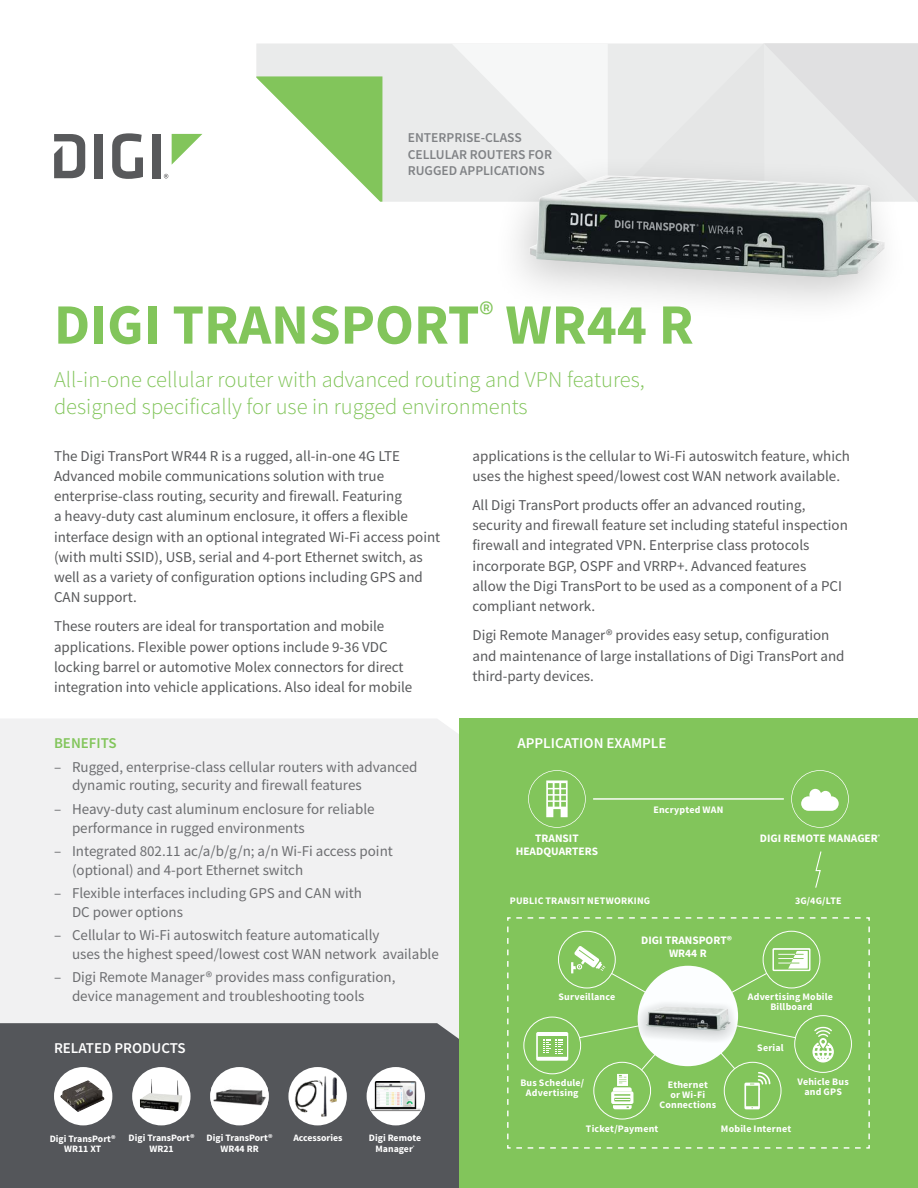
<style>
.page{position:relative;width:918px;height:1188px;background:#fff}
.page>*{position:absolute;margin:0;border:0;box-sizing:border-box;transform-origin:0 0}
.t1{font:700 57px "Source Sans Pro";color:#82c55b}
.Product_Description{font:300 22.5px/27px "Source Sans Pro";color:#82c55b}
.Body_Copy{font:15px/20.2px "Source Sans Pro";color:#58595b}
.Bullets{font:15px/18.8px "Source Sans Pro";color:#6d6e71}
.t2{font:600 15px "Source Sans Pro";color:#fff}
.t3{font:600 15px "Source Sans Pro";color:#82c55b}
.t4{font:600 13.5px/16.5px "Source Sans Pro";color:#808285}
.t5{font:700 11.4px/12.9px "Source Sans Pro";color:#fff;text-align:center}
.t6{font:700 10.05px/9.9px "Source Sans Pro";letter-spacing:.02em;color:#fff;text-align:center}
.t7{font:700 9.75px/10.5px "Source Sans Pro";color:#fff;text-align:center}
.t8{font:700 4.95px "Source Sans Pro";color:#fff}
.t9{font:700 3.45px "Source Sans Pro";color:#fff}
</style>
<div class="page">
<div style="left:95px;top:134px;width:8px;height:44px;background:#58595b"></div>
<svg style="left:112px;top:133px;width:31px;height:46px"></svg>
<div style="left:152px;top:134px;width:9px;height:44px;background:#58595b"></div>
<svg style="left:172px;top:134px;width:30px;height:30px"></svg>
<svg style="left:54px;top:134px;width:31px;height:44px"></svg>
<svg style="left:164px;top:174px;width:4px;height:4px"></svg>
<div style="left:459px;top:718px;width:459px;height:470px;background:#82c55b"></div>
<div style="left:0;top:719px;width:459px;height:304px;background:#f1f1f2"></div>
<div style="left:0;top:1023px;width:459px;height:165px;background:#54565a"></div>
<div style="left:256px;top:44px;width:195px;height:158px;background:#eaebeb"></div>
<svg style="left:256px;top:76px;width:126px;height:126px"></svg>
<svg style="left:451px;top:43px;width:467px;height:159px"></svg>
<div style="left:132px;top:1067px;width:59px;height:58px;background:#fff;border-radius:50%"></div>
<img style="left:140px;top:1079px;width:42px;height:33px">
<div style="left:488px;top:151px;width:425px;height:177px;background:#000;opacity:.2"></div>
<img style="left:530px;top:175px;width:355px;height:102px">
<svg style="left:507px;top:917px;width:363px;height:232px"></svg>
<hr style="left:594px;top:798px;width:189px;height:2px;background:#fff">
<svg style="left:791px;top:770px;width:58px;height:58px"></svg>
<svg style="left:528px;top:770px;width:58px;height:58px"></svg>
<svg style="left:815px;top:851px;width:7px;height:37px"></svg>
<svg style="left:636px;top:1001px;width:102px;height:42px;background:#e5eee4"></svg>
<img style="left:646px;top:1006px;width:86px;height:25px">
<div style="left:210px;top:1067px;width:59px;height:58px;background:#fff;border-radius:50%"></div>
<img style="left:210px;top:1086px;width:59px;height:23px">
<div style="left:367px;top:1067px;width:58px;height:58px;background:#fff;border-radius:50%"></div>
<svg style="left:368px;top:1078px;width:57px;height:42px"></svg>
<img style="left:371px;top:1081px;width:50px;height:30px">
<div style="left:288px;top:1067px;width:59px;height:58px;background:#fff;border-radius:50%"></div>
<svg style="left:293px;top:1074px;width:53px;height:51px"></svg>
<img style="left:294px;top:1073px;width:47px;height:47px">
<div style="left:54px;top:1067px;width:58px;height:58px;background:#fff;border-radius:50%"></div>
<img style="left:60px;top:1080px;width:44px;height:32px">
<p class="t4" style="left:408px;top:129px;width:146px">ENTERPRISE-CLASS<br>CELLULAR ROUTERS FOR<br>RUGGED APPLICATIONS</p>
<p class="t1" style="left:54px;top:288px;width:641px">DIGI TRANSPORT<sup>®</sup> WR44 R</p>
<p class="Product_Description" style="left:54px;top:366px;width:592px">All-in-one cellular router with advanced routing and VPN features, designed specifically for use in rugged environments</p>
<p class="Body_Copy" style="left:54px;top:445px;width:388px">The Digi TransPort WR44 R is a rugged, all-in-one 4G LTE Advanced mobile communications solution with true enterprise-class routing, security and firewall. Featuring<br>a heavy-duty cast aluminum enclosure, it offers a flexible interface design with an optional integrated Wi-Fi access point (with multi SSID), USB, serial and 4-port Ethernet switch, as well as a variety of configuration options including GPS and CAN support.</p>
<p class="Body_Copy" style="left:54px;top:616px;width:360px">These routers are ideal for transportation and mobile applications. Flexible power options include 9-36 VDC locking barrel or automotive Molex connectors for direct integration into vehicle applications. Also ideal for mobile</p>
<p class="Body_Copy" style="left:472px;top:445px;width:379px">applications is the cellular to Wi-Fi autoswitch feature, which uses the highest speed/lowest cost WAN network available.</p>
<p class="Body_Copy" style="left:472px;top:495px;width:377px">All Digi TransPort products offer an advanced routing, security and firewall feature set including stateful inspection firewall and integrated VPN. Enterprise class protocols incorporate BGP, OSPF and VRRP+. Advanced features<br>allow the Digi TransPort to be used as a component of a PCI compliant network.</p>
<p class="Body_Copy" style="left:472px;top:625px;width:374px">Digi Remote Manager® provides easy setup, configuration and maintenance of large installations of Digi TransPort and third-party devices.</p>
<p class="t3" style="left:54px;top:734px;width:64px">BENEFITS</p>
<p class="t2" style="left:518px;top:734px;width:151px">APPLICATION EXAMPLE</p>
<p class="Bullets" style="left:72px;top:757px;width:347px;text-indent:-18px">– Rugged, enterprise-class cellular routers with advanced dynamic routing, security and firewall features</p>
<p class="Bullets" style="left:72px;top:799px;width:304px;text-indent:-18px">– Heavy-duty cast aluminum enclosure for reliable performance in rugged environments</p>
<p class="Bullets" style="left:72px;top:841px;width:322px;text-indent:-18px">– Integrated 802.11 ac/a/b/g/n; a/n Wi-Fi access point (optional) and 4-port Ethernet switch</p>
<p class="Bullets" style="left:72px;top:884px;width:292px;text-indent:-18px">– Flexible interfaces including GPS and CAN with<br>DC power options</p>
<p class="Bullets" style="left:72px;top:926px;width:368px;text-indent:-18px">– Cellular to Wi-Fi autoswitch feature automatically<br>uses the highest speed/lowest cost WAN network available</p>
<p class="Bullets" style="left:72px;top:968px;width:325px;text-indent:-18px">– Digi Remote Manager® provides mass configuration, device management and troubleshooting tools</p>
<p class="t6" style="left:653px;top:805px;width:72px">Encrypted WAN</p>
<p class="t5" style="left:516px;top:833px;width:84px">TRANSIT<br>HEADQUARTERS</p>
<p class="t6" style="left:510px;top:896px;width:142px">PUBLIC TRANSIT NETWORKING</p>
<p class="t5" style="left:641px;top:934px;width:92px">DIGI TRANSPORT®<br>WR44 R</p>
<p class="t6" style="left:558px;top:992px;width:58px">Surveillance</p>
<p class="t2" style="left:54px;top:1038px;width:133px">RELATED PRODUCTS</p>
<p class="t5" style="left:760px;top:833px;width:120px">DIGI REMOTE MANAGER</p>
<p class="t8" style="left:878px;top:833px;width:4px">®</p>
<p class="t6" style="left:795px;top:896px;width:48px">3G/4G/LTE</p>
<p class="t6" style="left:748px;top:992px;width:87px">Advertising Mobile<br>Billboard</p>
<p class="t6" style="left:757px;top:1043px;width:28px">Serial</p>
<p class="t7" style="left:50px;top:1134px;width:67px">Digi TransPort®</p>
<p class="t7" style="left:64px;top:1144px;width:38px">WR11 XT</p>
<p class="t7" style="left:129px;top:1133px;width:67px">Digi TransPort®</p>
<p class="t7" style="left:149px;top:1144px;width:26px">WR21</p>
<p class="t7" style="left:207px;top:1133px;width:67px">Digi TransPort®</p>
<p class="t7" style="left:221px;top:1144px;width:40px">WR44 RR</p>
<p class="t7" style="left:293px;top:1133px;width:51px">Accessories</p>
<p class="t7" style="left:369px;top:1133px;width:54px">Digi Remote<br>Manager</p>
<p class="t9" style="left:413px;top:1145px;width:3px">®</p>
<p class="t6" style="left:520px;top:1078px;width:65px">Bus Schedule/<br>Advertising</p>
<p class="t6" style="left:797px;top:1077px;width:53px">Vehicle Bus and GPS</p>
<p class="t6" style="left:659px;top:1080px;width:58px">Ethernet<br>or Wi-Fi<br>Connections</p>
<p class="t6" style="left:586px;top:1124px;width:74px">Ticket/Payment</p>
<p class="t6" style="left:721px;top:1124px;width:72px">Mobile Internet</p>
</div>
